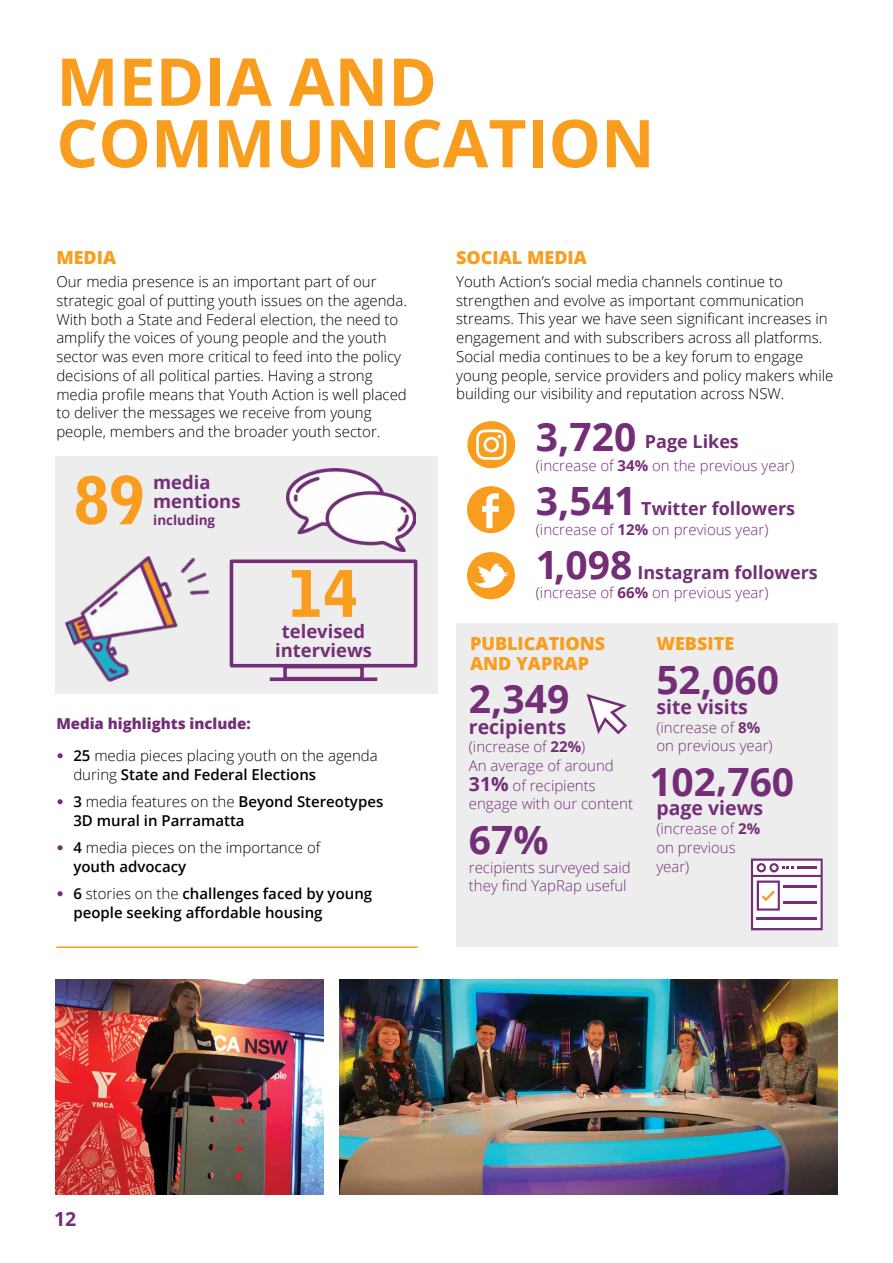
<style>
.page{position:relative;width:893px;height:1263px;background:#fff}
.page>*{position:absolute;margin:0;border:0;box-sizing:border-box;transform-origin:0 0}
.t1{font:700 66px/61.5px "Open Sans";color:#f99d1e}
.t2{font:900 63.75px "Bell Gothic Std";color:#f99d1e}
.t3{font:700 39px "Open Sans";color:#732e77}
.t4{font:700 19.5px "Open Sans";color:#732e77}
.t5{font:700 18.45px/19.5px "Open Sans";color:#732e77;text-align:center}
.t6{font:700 18px "Open Sans";color:#732e77}
.t7{font:800 18px/19.5px "Open Sans";color:#f99d1e}
.t8{font:300 15px/18.8px "Open Sans";color:#000}
.t9{font:300 15px/18.8px "Open Sans";color:#732e77}
.t10{font:600 15px/18.8px "Open Sans";color:#000}
.t11{font:800 15px "Open Sans";color:#732e77}
.t12{font:700 13.5px "Open Sans";color:#732e77}
.s1{font-family:"Bell Gothic Std";font-weight:900;color:#732e77}
.s2{font-weight:600}
.s3{font-weight:300}
.s4{font-weight:700}
.s5{font-size:39px}
.s6{font-weight:700;font-size:19.5px}
</style>
<div class="page">
<div style="left:55px;top:456px;width:383px;height:238px;background:#ededed"></div>
<div style="left:456px;top:623px;width:382px;height:323px;background:#ededed"></div>
<div style="left:467px;top:552px;width:48px;height:47px;background:#f99d1e;border-radius:50%"></div>
<svg style="left:473px;top:563px;width:35px;height:30px"></svg>
<div style="left:467px;top:486px;width:48px;height:47px;background:#f99d1e;border-radius:50%"></div>
<svg style="left:482px;top:493px;width:17px;height:35px"></svg>
<div style="left:467px;top:421px;width:48px;height:47px;background:#f99d1e;border-radius:50%"></div>
<svg style="left:476px;top:429px;width:30px;height:31px"></svg>
<img style="left:65px;top:555px;width:165px;height:127px">
<div style="left:230px;top:559px;width:187px;height:108px;border:4px solid #732e77"></div>
<div style="left:283px;top:665px;width:81px;height:15px;border:4px solid #732e77"></div>
<hr style="left:270px;top:677px;width:107px;height:4px;background:#732e77">
<svg style="left:751px;top:858px;width:72px;height:72px;background:#d5c0d5"></svg>
<hr style="left:56px;top:946px;width:362px;height:2px;background:#f99d1e">
<img style="left:55px;top:980px;width:269px;height:215px">
<img style="left:339px;top:980px;width:499px;height:215px">
<img style="left:287px;top:469px;width:128px;height:82px">
<svg style="left:587px;top:694px;width:40px;height:40px"></svg>
<h1 class="t1" style="left:56px;top:49px;width:600px">MEDIA AND<br>COMMUNICATION</h1>
<p class="t7" style="left:56px;top:247px;width:61px">MEDIA</p>
<p class="t8" style="left:56px;top:272px;width:352px">Our media presence is an important part of our strategic goal of putting youth issues on the agenda.<br>With both a State and Federal election, the need to amplify the voices of young people and the youth sector was even more critical to feed into the policy decisions of all political parties. Having a strong media profile means that Youth Action is well placed to deliver the messages we receive from young people, members and the broader youth sector.</p>
<h2 class="t2" style="left:74px;top:463px;width:72px">89</h2>
<p class="t5" style="left:153px;top:472px;width:89px;text-align:left">media mentions</p>
<p class="t12" style="left:153px;top:510px;width:64px">including</p>
<h2 class="t2" style="left:288px;top:557px;width:72px">14</h2>
<p class="t5" style="left:275px;top:621px;width:98px">televised interviews</p>
<p class="t11" style="left:56px;top:713px;width:196px">Media highlights include:</p>
<p class="t8" style="left:73px;top:746px;width:306px;text-indent:-17px"><span class="s1">•</span> <span class="s2">25</span> media pieces placing youth on the agenda during <span class="s2">State and Federal Elections</span></p>
<p class="t10" style="left:73px;top:792px;width:311px;text-indent:-17px"><span class="s1">•</span> 3 <span class="s3">media features on the</span> Beyond Stereotypes<br>3D mural in Parramatta</p>
<p class="t8" style="left:73px;top:838px;width:249px;text-indent:-17px"><span class="s1">•</span> <span class="s2">4</span> media pieces on the importance of <span class="s2">youth advocacy</span></p>
<p class="t10" style="left:73px;top:884px;width:300px;text-indent:-17px"><span class="s1">•</span> 6 <span class="s3">stories on the</span> challenges faced by young people seeking affordable housing</p>
<p class="t7" style="left:456px;top:247px;width:132px">SOCIAL MEDIA</p>
<p class="t8" style="left:456px;top:272px;width:379px">Youth Action’s social media channels continue to strengthen and evolve as important communication streams. This year we have seen significant increases in engagement and with subscribers across all platforms.<br>Social media continues to be a key forum to engage young people, service providers and policy makers while building our visibility and reputation across NSW.</p>
<h3 class="t3" style="left:536px;top:409px;width:102px">3,720</h3>
<p class="t9" style="left:536px;top:455px;width:260px">(increase of <span class="s4">34%</span> on the previous year)</p>
<p class="t6" style="left:536px;top:496px;width:261px"><span class="s5">3,541</span> Twitter followers</p>
<p class="t9" style="left:536px;top:519px;width:234px">(increase of <span class="s4">12%</span> on previous year)</p>
<p class="t6" style="left:536px;top:560px;width:283px"><span class="s5">1,098</span> Instagram followers</p>
<p class="t9" style="left:536px;top:583px;width:234px">(increase of <span class="s4">66%</span> on previous year)</p>
<p class="t6" style="left:645px;top:429px;width:96px">Page Likes</p>
<p class="t7" style="left:470px;top:633px;width:137px">PUBLICATIONS<br>AND YAPRAP</p>
<h3 class="t3" style="left:469px;top:671px;width:102px">2,349</h3>
<h3 class="t4" style="left:469px;top:713px;width:99px">recipients</h3>
<p class="t9" style="left:469px;top:737px;width:166px">(increase of <span class="s4">22%</span>)<br>An average of around<br><span class="s6">31%</span> of recipients engage with our content</p>
<h3 class="t3" style="left:469px;top:812px;width:81px">67%</h3>
<p class="t9" style="left:469px;top:857px;width:163px">recipients surveyed said they find YapRap useful</p>
<p class="t7" style="left:656px;top:633px;width:79px">WEBSITE</p>
<h3 class="t3" style="left:656px;top:653px;width:124px">52,060</h3>
<h3 class="t4" style="left:656px;top:693px;width:93px">site visits</h3>
<p class="t9" style="left:656px;top:717px;width:118px">(increase of <span class="s4">8% </span>on previous year)</p>
<h3 class="t3" style="left:649px;top:754px;width:146px">102,760</h3>
<h3 class="t4" style="left:656px;top:794px;width:108px">page views</h3>
<p class="t9" style="left:656px;top:819px;width:105px">(increase of <span class="s4">2% </span>on previous year)</p>
<h3 class="t4" style="left:54px;top:1205px;width:24px">12</h3>
</div>
